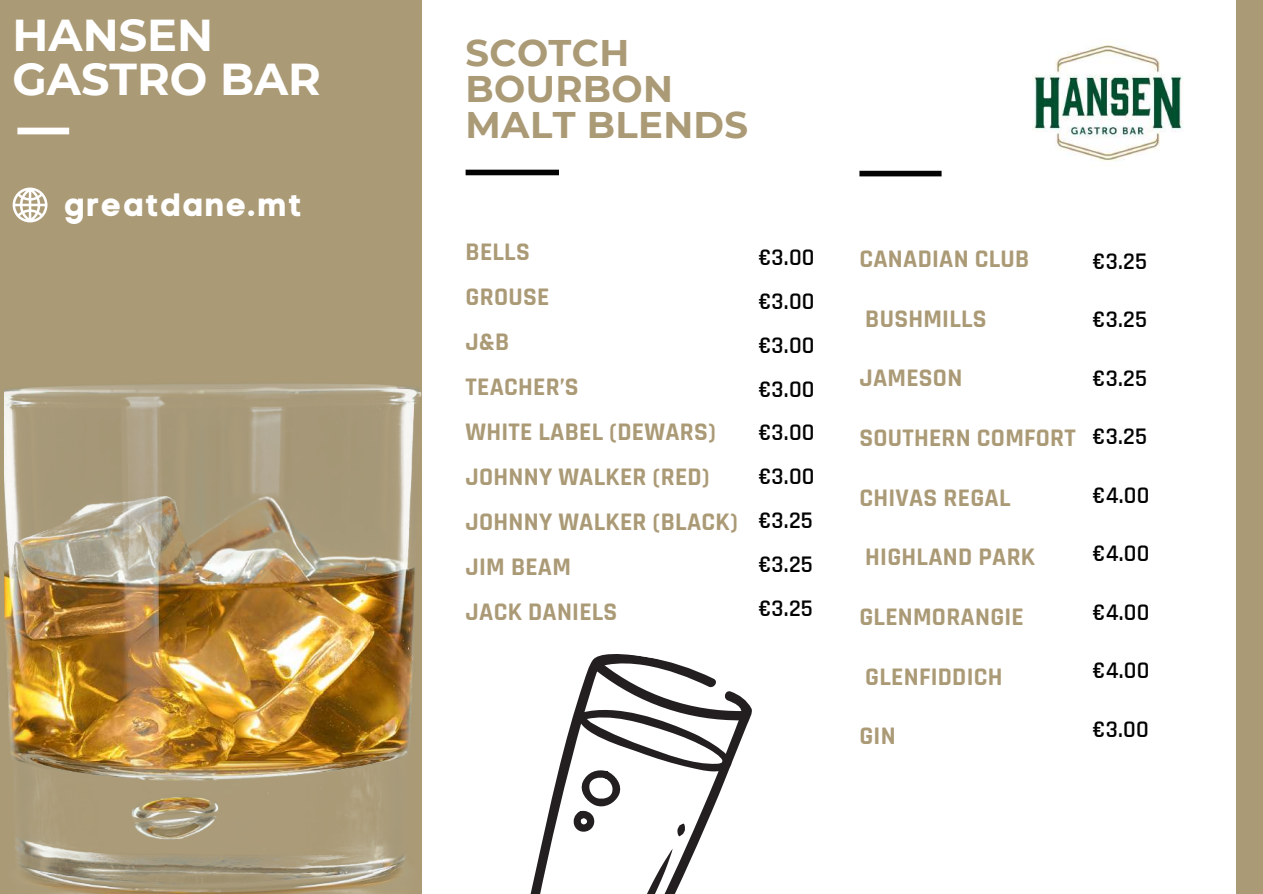
<style>
.page{position:relative;width:1263px;height:894px;background:#fff}
.page>*{position:absolute;margin:0;border:0;box-sizing:border-box;transform-origin:0 0}
.t1{font:700 44.55px/43.8px "Montserrat";color:#fff}
.t2{font:700 37.05px/36px "Montserrat";letter-spacing:.01em;color:#ab9a76}
.t3{font:32.1px "Code Pro Bold LC";letter-spacing:.05em;color:#fff}
.t4{font:700 25.65px/45px "Rajdhani";letter-spacing:.01em;color:#ab9a76}
.t5{font:600 24.15px/43.8px "Rajdhani";letter-spacing:.01em;color:#030303;text-align:justify}
</style>
<div class="page">
<div style="left:466px;top:170px;width:93px;height:5px;background:#030303"></div>
<div style="left:859px;top:171px;width:82px;height:5px;background:#030303"></div>
<div style="left:1236px;top:0;width:27px;height:893px;background:#ab9a76"></div>
<div style="left:0;top:0;width:422px;height:893px;background:#ab9a76"></div>
<svg style="left:13px;top:187px;width:34px;height:35px"></svg>
<div style="left:17px;top:128px;width:52px;height:6px;background:#fff"></div>
<svg style="left:530px;top:654px;width:222px;height:239px"></svg>
<svg style="left:573px;top:659px;width:176px;height:177px"></svg>
<img style="left:5px;top:383px;width:417px;height:510px">
<img style="left:1033px;top:41px;width:150px;height:120px">
<h1 class="t1" style="left:13px;top:13px;width:310px">HANSEN<br>GASTRO BAR</h1>
<p class="t3" style="left:65px;top:185px;width:239px">greatdane.mt</p>
<h2 class="t2" style="left:466px;top:34px;width:284px">SCOTCH<br>BOURBON<br>MALT BLENDS</h2>
<p class="t4" style="left:466px;top:230px;width:274px">BELLS<br>GROUSE<br>J&amp;B<br>TEACHER’S<br>WHITE LABEL (DEWARS)<br>JOHNNY WALKER (RED)<br>JOHNNY WALKER (BLACK)<br>JIM BEAM<br>JACK DANIELS</p>
<p class="t5" style="left:758px;top:236px;width:58px">€3.00 €3.00 €3.00 €3.00 €3.00 €3.00 €3.25 €3.25 €3.25</p>
<p class="t4" style="left:859px;top:237px;width:171px">CANADIAN CLUB</p>
<p class="t5" style="left:1092px;top:240px;width:56px">€3.25</p>
<p class="t4" style="left:865px;top:296px;width:123px">BUSHMILLS</p>
<p class="t5" style="left:1092px;top:298px;width:56px">€3.25</p>
<p class="t4" style="left:859px;top:356px;width:104px">JAMESON</p>
<p class="t5" style="left:1092px;top:357px;width:56px">€3.25</p>
<p class="t4" style="left:859px;top:416px;width:218px">SOUTHERN COMFORT</p>
<p class="t5" style="left:1092px;top:415px;width:56px">€3.25</p>
<p class="t4" style="left:859px;top:475px;width:153px">CHIVAS REGAL</p>
<p class="t5" style="left:1092px;top:473px;width:58px">€4.00</p>
<p class="t4" style="left:865px;top:535px;width:171px">HIGHLAND PARK</p>
<p class="t5" style="left:1092px;top:532px;width:58px">€4.00</p>
<p class="t4" style="left:859px;top:595px;width:166px">GLENMORANGIE</p>
<p class="t5" style="left:1092px;top:590px;width:58px">€4.00</p>
<p class="t4" style="left:865px;top:654px;width:139px">GLENFIDDICH</p>
<p class="t5" style="left:1092px;top:649px;width:58px">€4.00</p>
<p class="t4" style="left:859px;top:714px;width:38px">GIN</p>
<p class="t5" style="left:1092px;top:707px;width:58px">€3.00</p>
</div>
